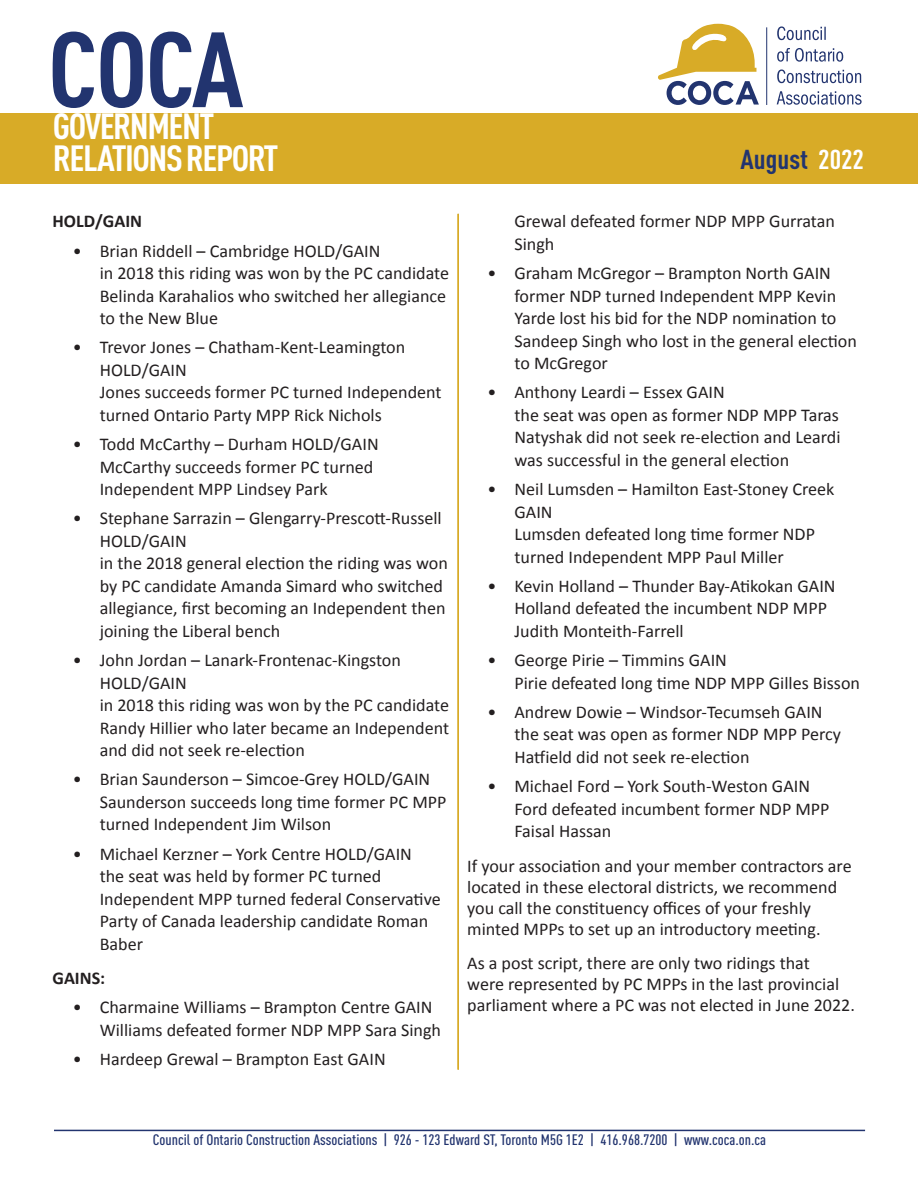
<style>
.page{position:relative;width:918px;height:1188px;background:#fff}
.page>*{position:absolute;margin:0;border:0;box-sizing:border-box;transform-origin:0 0}
.t1{font:700 condensed 105px "DIN Pro";color:#22346f;scale:1.06 1}
.t2{font:700 condensed 36px/31.5px "DIN Pro";letter-spacing:-.04em;color:#fff;scale:1.06 1}
.t3{font:700 condensed 27px "DIN Pro";color:#22346f;scale:1.06 1}
.Body{font:18px/22.5px "Calibri";color:#231f20}
.Paragraph_Title{font:700 18px "Calibri";color:#231f20}
.t4{font:500 condensed 15px "DIN Pro";color:#22346f;scale:1.06 1}
.s1{color:#fff}
</style>
<div class="page">
<hr style="left:54px;top:1130px;width:811px;height:1px;background:#22346f">
<div style="left:0;top:113px;width:918px;height:71px;background:#d8ab27"></div>
<hr style="left:766px;top:27px;width:1px;height:78px;background:#22346f">
<svg style="left:658px;top:24px;width:101px;height:81px"></svg>
<svg style="left:777px;top:91px;width:85px;height:14px"></svg>
<svg style="left:777px;top:69px;width:84px;height:14px"></svg>
<svg style="left:777px;top:48px;width:66px;height:14px"></svg>
<svg style="left:777px;top:26px;width:49px;height:14px"></svg>
<hr style="left:458px;top:214px;width:1px;height:856px;background:#d8ab27">
<h1 class="t1" style="left:48px;top:-9px;width:186px">COCA</h1>
<h2 class="t2" style="left:53px;top:107px;width:214px">GOVERNMENT<br>RELATIONS REPORT</h2>
<p class="Paragraph_Title" style="left:52px;top:210px;width:91px">HOLD/GAIN</p>
<p class="Body" style="left:100px;top:239px;width:351px;text-indent:-27px">• Brian Riddell – Cambridge HOLD/GAIN<br>in 2018 this riding was won by the PC candidate Belinda Karahalios who switched her allegiance to the New Blue</p>
<p class="Body" style="left:100px;top:335px;width:343px;text-indent:-27px">• Trevor Jones – Chatham-Kent-Leamington HOLD/GAIN<br>Jones succeeds former PC turned Independent turned Ontario Party MPP Rick Nichols</p>
<p class="Body" style="left:100px;top:432px;width:280px;text-indent:-27px">• Todd McCarthy – Durham HOLD/GAIN<br>McCarthy succeeds former PC turned<br>Independent MPP Lindsey Park</p>
<p class="Body" style="left:100px;top:506px;width:350px;text-indent:-27px">• Stephane Sarrazin – Glengarry-Prescott-Russell HOLD/GAIN<br>in the 2018 general election the riding was won by PC candidate Amanda Simard who switched allegiance, first becoming an Independent then joining the Liberal bench</p>
<p class="Body" style="left:100px;top:648px;width:351px;text-indent:-27px">• John Jordan – Lanark-Frontenac-Kingston HOLD/GAIN<br>in 2018 this riding was won by the PC candidate Randy Hillier who later became an Independent and did not seek re-election</p>
<p class="Body" style="left:100px;top:767px;width:348px;text-indent:-27px">• Brian Saunderson – Simcoe-Grey HOLD/GAIN<br>Saunderson succeeds long time former PC MPP turned Independent Jim Wilson</p>
<p class="Body" style="left:100px;top:842px;width:342px;text-indent:-27px">• Michael Kerzner – York Centre HOLD/GAIN the seat was held by former PC turned Independent MPP turned federal Conservative Party of Canada leadership candidate Roman Baber</p>
<p class="Paragraph_Title" style="left:52px;top:967px;width:54px">GAINS:</p>
<p class="Body" style="left:100px;top:995px;width:343px;text-indent:-27px">• Charmaine Williams – Brampton Centre GAIN<br>Williams defeated former NDP MPP Sara Singh</p>
<p class="Body" style="left:73px;top:1047px;width:314px">• Hardeep Grewal – Brampton East GAIN</p>
<h3 class="t3" style="left:741px;top:139px;width:118px">August <span class="s1">2022</span></h3>
<p class="Body" style="left:514px;top:209px;width:322px">Grewal defeated former NDP MPP Gurratan<br>Singh</p>
<p class="Body" style="left:514px;top:261px;width:344px;text-indent:-27px">• Graham McGregor – Brampton North GAIN former NDP turned Independent MPP Kevin Yarde lost his bid for the NDP nomination to Sandeep Singh who lost in the general election to McGregor</p>
<p class="Body" style="left:514px;top:380px;width:328px;text-indent:-27px">• Anthony Leardi – Essex GAIN<br>the seat was open as former NDP MPP Taras Natyshak did not seek re-election and Leardi was successful in the general election</p>
<p class="Body" style="left:514px;top:477px;width:322px;text-indent:-27px">• Neil Lumsden – Hamilton East-Stoney Creek<br>GAIN<br>Lumsden defeated long time former NDP turned Independent MPP Paul Miller</p>
<p class="Body" style="left:514px;top:574px;width:323px;text-indent:-27px">• Kevin Holland – Thunder Bay-Atikokan GAIN<br>Holland defeated the incumbent NDP MPP<br>Judith Monteith-Farrell</p>
<p class="Body" style="left:514px;top:648px;width:347px;text-indent:-27px">• George Pirie – Timmins GAIN<br>Pirie defeated long time NDP MPP Gilles Bisson</p>
<p class="Body" style="left:514px;top:700px;width:328px;text-indent:-27px">• Andrew Dowie – Windsor-Tecumseh GAIN the seat was open as former NDP MPP Percy<br>Hatfield did not seek re-election</p>
<p class="Body" style="left:514px;top:774px;width:317px;text-indent:-27px">• Michael Ford – York South-Weston GAIN<br>Ford defeated incumbent former NDP MPP<br>Faisal Hassan</p>
<p class="Body" style="left:467px;top:854px;width:386px;line-height:21px">If your association and your member contractors are located in these electoral districts, we recommend you call the constituency offices of your freshly minted MPPs to set up an introductory meeting.</p>
<p class="Body" style="left:467px;top:952px;width:389px;line-height:21px">As a post script, there are only two ridings that<br>were represented by PC MPPs in the last provincial parliament where a PC was not elected in June 2022.</p>
<p class="t4" style="left:153px;top:1128px;width:580px">Council of Ontario Construction Associations | 926 - 123 Edward ST, Toronto M5G 1E2 | 416.968.7200 | www.coca.on.ca</p>
</div>
